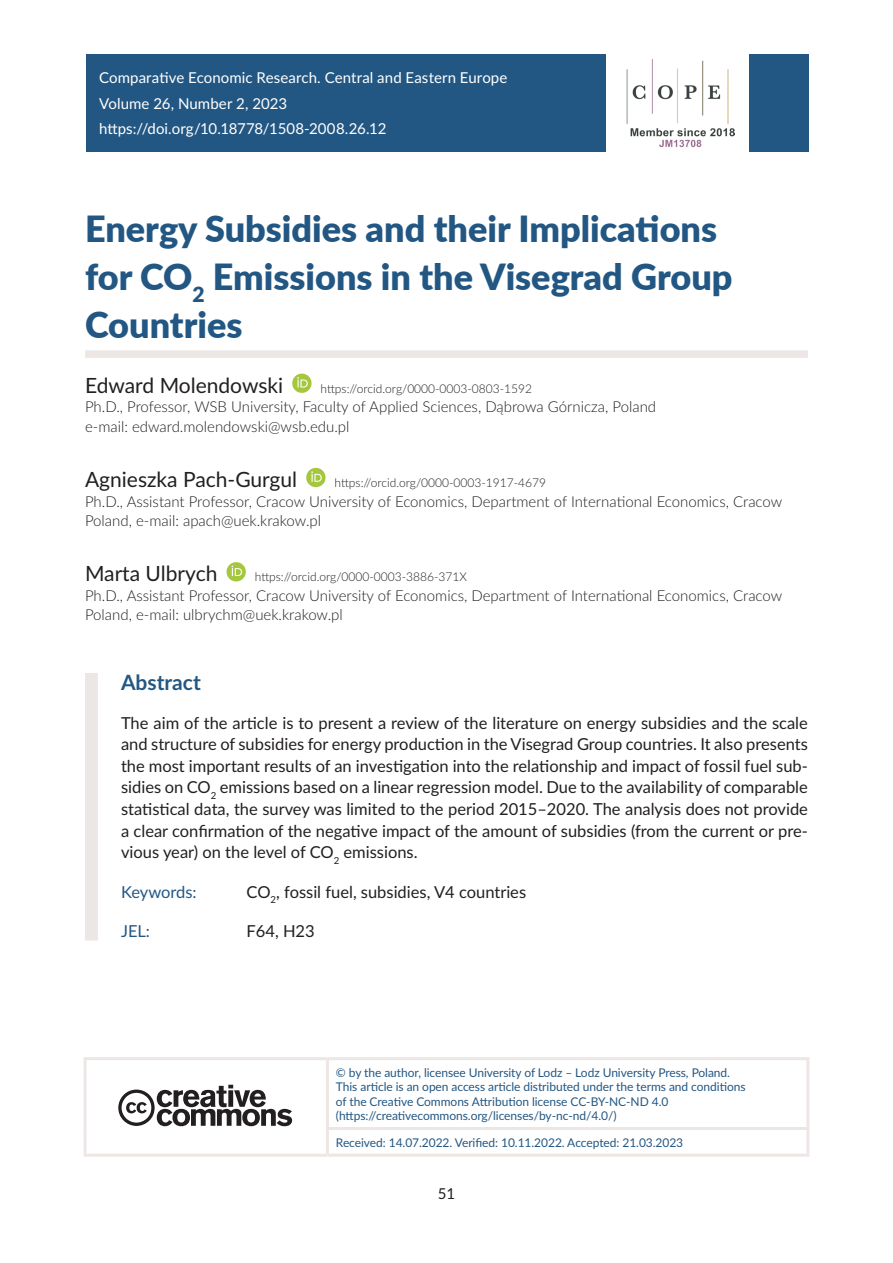
<style>
.page{position:relative;width:893px;height:1263px;background:#fff}
.page>*{position:absolute;margin:0;border:0;box-sizing:border-box;transform-origin:0 0}
.t1{font:900 36px/48px "Lato";color:#235783}
.Autor{font:21px "Lato";color:#231f20}
.Abstrakt_H_ENG{font:700 21px "Lato";color:#235783}
.abstrakt_txt_ENG{font:16.5px/21.6px "Lato";color:#231f20;text-align:justify}
.Keywords{font:16.5px "Lato";color:#231f20}
.Keywords-2{font:16.5px "Lato";color:#235783}
.Afiliacja{font:300 15px/19.5px "Lato";color:#231f20}
.Stopka{font:15px "Lato";letter-spacing:.005em;color:#fff}
.t2{font:15px "Lato";color:#231f20}
.CC{font:12px/14.4px "Lato";letter-spacing:-.005em;color:#235783}
.Autor-2{font:300 12px "Lato";color:#231f20}
</style>
<div class="page">
<div style="left:85px;top:350px;width:723px;height:8px;background:#ece7e4"></div>
<div style="left:85px;top:673px;width:13px;height:267px;background:#ece7e4"></div>
<svg style="left:292px;top:374px;width:20px;height:19px"></svg>
<svg style="left:306px;top:468px;width:19px;height:19px"></svg>
<svg style="left:227px;top:562px;width:19px;height:19px"></svg>
<div style="left:86px;top:54px;width:723px;height:98px;background:#235783"></div>
<div style="left:607px;top:42px;width:142px;height:122px;background:#fff"></div>
<img style="left:626px;top:59px;width:109px;height:89px">
<hr style="left:84px;top:1057px;width:243px;height:3px;background:#ece7e4">
<hr style="left:84px;top:1060px;width:3px;height:68px;background:#ece7e4">
<hr style="left:84px;top:1128px;width:3px;height:26px;background:#ece7e4">
<hr style="left:84px;top:1154px;width:243px;height:3px;background:#ece7e4">
<hr style="left:327px;top:1057px;width:482px;height:3px;background:#ece7e4">
<hr style="left:326px;top:1060px;width:3px;height:67px;background:#ece7e4">
<hr style="left:806px;top:1060px;width:3px;height:67px;background:#ece7e4">
<hr style="left:326px;top:1127px;width:483px;height:3px;background:#ece7e4">
<hr style="left:326px;top:1130px;width:3px;height:24px;background:#ece7e4">
<hr style="left:806px;top:1130px;width:3px;height:24px;background:#ece7e4">
<hr style="left:327px;top:1154px;width:482px;height:3px;background:#ece7e4">
<svg style="left:118px;top:1085px;width:174px;height:41px"></svg>
<p class="Stopka" style="left:99px;top:67px;width:410px">Comparative Economic Research. Central and Eastern Europe</p>
<p class="Stopka" style="left:99px;top:93px;width:190px">Volume 26, Number 2, 2023</p>
<p class="Stopka" style="left:99px;top:118px;width:289px">https://doi.org/10.18778/1508-2008.26.12</p>
<p class="t1" style="left:85px;top:203px;width:649px">Energy Subsidies and their Implications for CO<sub>2</sub> Emissions in the Visegrad Group<br>Countries</p>
<p class="Autor" style="left:85px;top:370px;width:200px">Edward Molendowski</p>
<p class="Autor-2" style="left:321px;top:380px;width:213px">https://orcid.org/0000-0003-0803-1592</p>
<p class="Afiliacja" style="left:85px;top:397px;width:573px">Ph.D., Professor, WSB University, Faculty of Applied Sciences, Dąbrowa Górnicza, Poland e‑mail: edward.molendowski@wsb.edu.pl</p>
<p class="Autor" style="left:85px;top:464px;width:214px">Agnieszka Pach‑Gurgul</p>
<p class="Autor-2" style="left:334px;top:474px;width:213px">https://orcid.org/0000-0003-1917-4679</p>
<p class="Afiliacja" style="left:85px;top:491px;width:699px">Ph.D., Assistant Professor, Cracow University of Economics, Department of International Economics, Cracow<br>Poland, e‑mail: apach@uek.krakow.pl</p>
<p class="Autor" style="left:85px;top:559px;width:134px">Marta Ulbrych</p>
<p class="Autor-2" style="left:255px;top:569px;width:213px">https://orcid.org/0000-0003-3886-371X</p>
<p class="Afiliacja" style="left:85px;top:585px;width:699px">Ph.D., Assistant Professor, Cracow University of Economics, Department of International Economics, Cracow<br>Poland, e‑mail: ulbrychm@uek.krakow.pl</p>
<p class="Abstrakt_H_ENG" style="left:121px;top:667px;width:81px">Abstract</p>
<p class="abstrakt_txt_ENG" style="left:121px;top:711px;width:688px">The aim of the article is to present a review of the literature on energy subsidies and the scale and structure of subsidies for energy production in the Visegrad Group countries. It also presents the most important results of an investigation into the relationship and impact of fossil fuel sub‑ sidies on CO<sub>2</sub> emissions based on a linear regression model. Due to the availability of comparable statistical data, the survey was limited to the period 2015–2020. The analysis does not provide a clear confirmation of the negative impact of the amount of subsidies (from the current or pre‑ vious year) on the level of CO<sub>2</sub> emissions.</p>
<p class="Keywords-2" style="left:121px;top:880px;width:77px">Keywords:</p>
<p class="Keywords" style="left:247px;top:880px;width:281px">CO<sub>2</sub>, fossil fuel, subsidies, V4 countries</p>
<p class="Keywords-2" style="left:121px;top:919px;width:31px">JEL:</p>
<p class="Keywords" style="left:247px;top:919px;width:70px">F64, H23</p>
<p class="CC" style="left:336px;top:1065px;width:411px">© by the author, licensee University of Lodz – Lodz University Press, Poland.<br>This article is an open access article distributed under the terms and conditions of the Creative Commons Attribution license CC‑BY‑NC‑ND 4.0</p>
<p class="CC" style="left:336px;top:1108px;width:282px">(https://creativecommons.org/licenses/by-nc-nd/4.0/)</p>
<p class="CC" style="left:336px;top:1134px;width:349px">Received: 14.07.2022. Verified: 10.11.2022. Accepted: 21.03.2023</p>
<p class="t2" style="left:438px;top:1183px;width:19px">51</p>
</div>
